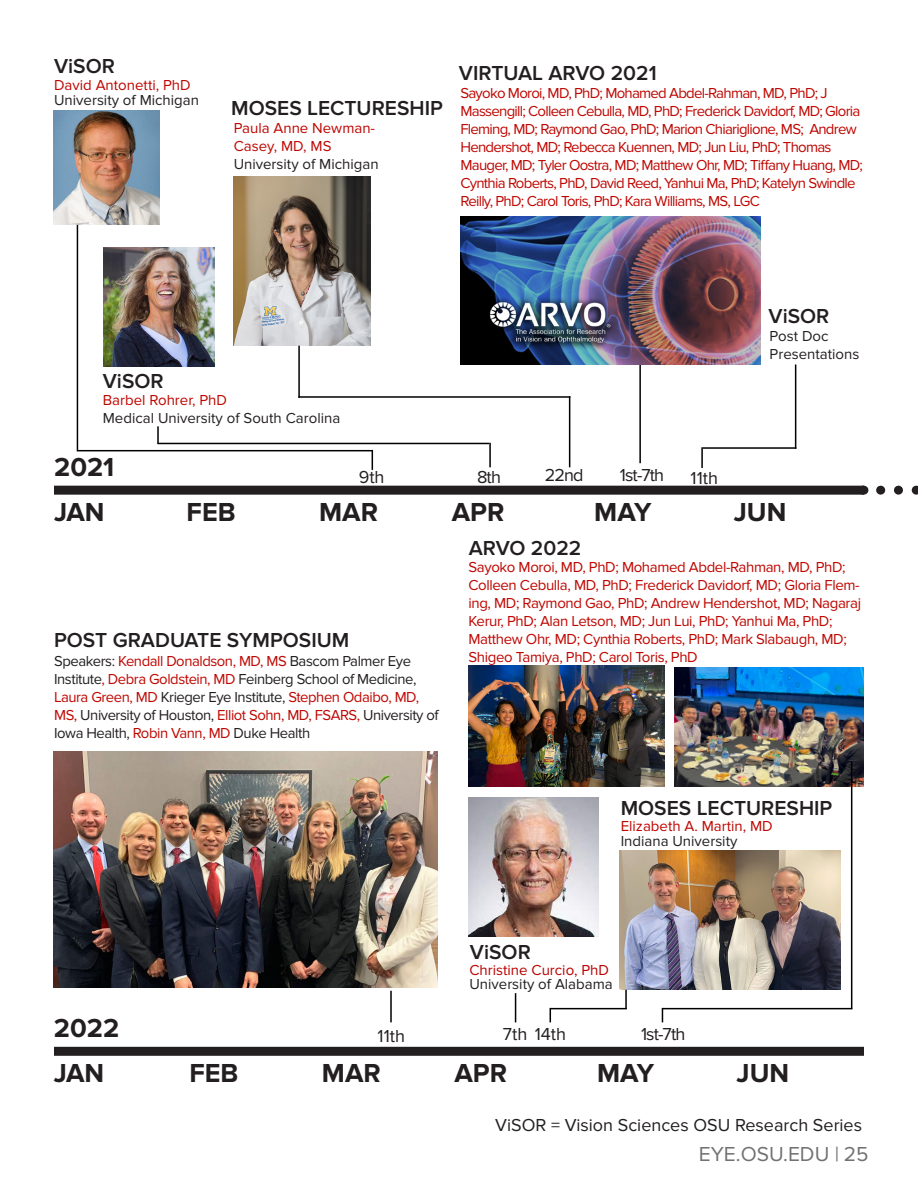
<style>
.page{position:relative;width:918px;height:1188px;background:#fff}
.page>*{position:absolute;margin:0;border:0;box-sizing:border-box;transform-origin:0 0}
.t1{font:700 27px "Proxima Nova";color:#231f20}
.t2{font:600 21px "Proxima Nova";color:#231f20}
.t3{font:21px "Proxima Nova";color:#717271}
.t4{font:18px "Proxima Nova";color:#231f20}
.t5{font:15px/18px "Proxima Nova";letter-spacing:-.05em;color:#bf0600}
.t6{font:15px/18px "Proxima Nova";letter-spacing:-.025em;color:#bf0600}
.t7{font:15px/18px "Proxima Nova";letter-spacing:-.03em;color:#231f20}
.t8{font:15px "Proxima Nova";color:#231f20}
.t9{font:15px/18px "Proxima Nova";color:#bf0600}
.t10{font:15px "Proxima Nova";color:#b00}
.s1{color:#bf0600}
</style>
<div class="page">
<div style="left:54px;top:486px;width:810px;height:9px;background:#231f20"></div>
<img style="left:234px;top:176px;width:136px;height:170px">
<div style="left:54px;top:1047px;width:810px;height:9px;background:#231f20"></div>
<svg style="left:515px;top:993px;width:1px;height:29px"></svg>
<img style="left:54px;top:752px;width:384px;height:236px">
<hr style="left:390px;top:991px;width:2px;height:31px;background:#000">
<img style="left:620px;top:850px;width:220px;height:140px">
<svg style="left:625px;top:990px;width:2px;height:18px"></svg>
<img style="left:461px;top:216px;width:300px;height:148px">
<hr style="left:639px;top:365px;width:2px;height:98px;background:#000">
<hr style="left:489px;top:443px;width:2px;height:24px;background:#000">
<hr style="left:701px;top:447px;width:2px;height:21px;background:#000">
<hr style="left:703px;top:447px;width:93px;height:2px;background:#000">
<hr style="left:795px;top:364px;width:1px;height:85px;background:#000">
<svg style="left:550px;top:1008px;width:1px;height:14px"></svg>
<hr style="left:551px;top:1008px;width:76px;height:1px;background:#000">
<svg style="left:372px;top:450px;width:1px;height:20px"></svg>
<hr style="left:77px;top:224px;width:1px;height:226px;background:#000">
<hr style="left:77px;top:450px;width:295px;height:1px;background:#000">
<img style="left:468px;top:666px;width:197px;height:121px">
<img style="left:675px;top:668px;width:188px;height:119px">
<hr style="left:851px;top:762px;width:1px;height:247px;background:#000">
<svg style="left:662px;top:1008px;width:1px;height:14px"></svg>
<hr style="left:663px;top:1008px;width:189px;height:1px;background:#000">
<img style="left:468px;top:797px;width:130px;height:140px">
<img style="left:103px;top:248px;width:111px;height:119px">
<img style="left:54px;top:111px;width:105px;height:113px">
<hr style="left:158px;top:443px;width:331px;height:1px;background:#000">
<svg style="left:157px;top:426px;width:2px;height:18px"></svg>
<hr style="left:569px;top:396px;width:1px;height:71px;background:#000">
<hr style="left:298px;top:396px;width:272px;height:2px;background:#000">
<hr style="left:298px;top:346px;width:2px;height:52px;background:#000">
<svg style="left:881px;top:486px;width:37px;height:9px"></svg>
<p class="t2" style="left:54px;top:54px;width:62px">ViSOR</p>
<p class="t9" style="left:54px;top:77px;width:138px">David Antonetti, PhD</p>
<p class="t8" style="left:54px;top:92px;width:146px">University of Michigan</p>
<p class="t2" style="left:231px;top:96px;width:213px">MOSES LECTURESHIP</p>
<p class="t9" style="left:234px;top:119px;width:143px">Paula Anne Newman-<br>Casey, MD, MS</p>
<p class="t8" style="left:234px;top:155px;width:146px">University of Michigan</p>
<p class="t2" style="left:459px;top:61px;width:199px">VIRTUAL ARVO 2021</p>
<p class="t5" style="left:460px;top:84px;width:404px">Sayoko Moroi, MD, PhD; Mohamed Abdel-Rahman, MD, PhD; J Massengill; Colleen Cebulla, MD, PhD; Frederick Davidorf, MD; Gloria Fleming, MD; Raymond Gao, PhD; Marion Chiariglione, MS; Andrew Hendershot, MD; Rebecca Kuennen, MD; Jun Liu, PhD; Thomas Mauger, MD; Tyler Oostra, MD; Matthew Ohr, MD; Tiffany Huang, MD; Cynthia Roberts, PhD, David Reed, Yanhui Ma, PhD; Katelyn Swindle Reilly, PhD; Carol Toris, PhD; Kara Williams, MS, LGC</p>
<p class="t2" style="left:103px;top:369px;width:62px">ViSOR</p>
<p class="t9" style="left:103px;top:391px;width:126px">Barbel Rohrer, PhD</p>
<p class="t8" style="left:103px;top:409px;width:239px">Medical University of South Carolina</p>
<p class="t2" style="left:769px;top:304px;width:62px">ViSOR</p>
<p class="t7" style="left:770px;top:327px;width:60px">Post Doc</p>
<p class="t8" style="left:770px;top:345px;width:91px">Presentations</p>
<p class="t1" style="left:54px;top:452px;width:62px">2021</p>
<p class="t4" style="left:359px;top:467px;width:27px">9th</p>
<p class="t4" style="left:477px;top:467px;width:25px">8th</p>
<p class="t4" style="left:545px;top:465px;width:40px">22nd</p>
<p class="t4" style="left:620px;top:465px;width:46px">1st-7th</p>
<p class="t4" style="left:691px;top:467px;width:29px">11th</p>
<p class="t1" style="left:54px;top:496px;width:52px">JAN</p>
<p class="t1" style="left:187px;top:496px;width:51px">FEB</p>
<p class="t1" style="left:319px;top:496px;width:60px">MAR</p>
<p class="t1" style="left:452px;top:496px;width:54px">APR</p>
<p class="t1" style="left:594px;top:496px;width:59px">MAY</p>
<p class="t1" style="left:734px;top:496px;width:54px">JUN</p>
<p class="t2" style="left:54px;top:628px;width:297px">POST GRADUATE SYMPOSIUM</p>
<p class="t7" style="left:54px;top:652px;width:386px">Speakers: <span class="s1">Kendall Donaldson, MD, MS</span> Bascom Palmer Eye Institute<span class="s1">, Debra Goldstein, MD</span> Feinberg School of Medicine, <span class="s1">Laura Green, MD</span> Krieger Eye Institute, <span class="s1">Stephen Odaibo, MD, MS,</span> University of Houston, <span class="s1">Elliot Sohn, MD, FSARS,</span> University of Iowa Health, <span class="s1">Robin Vann, MD</span> Duke Health</p>
<p class="t2" style="left:469px;top:536px;width:114px">ARVO 2022</p>
<p class="t6" style="left:468px;top:558px;width:394px">Sayoko Moroi, MD, PhD; Mohamed Abdel-Rahman, MD, PhD; Colleen Cebulla, MD, PhD; Frederick Davidorf, MD; Gloria Flem&shy;ing, MD; Raymond Gao, PhD; Andrew Hendershot, MD; Nagaraj Kerur, PhD; Alan Letson, MD; Jun Lui, PhD; Yanhui Ma, PhD; Matthew Ohr, MD; Cynthia Roberts, PhD; Mark Slabaugh, MD; Shigeo Tamiya, PhD; Carol Toris, PhD</p>
<p class="t2" style="left:621px;top:796px;width:213px">MOSES LECTURESHIP</p>
<p class="t9" style="left:621px;top:817px;width:154px">Elizabeth A. Martin, MD</p>
<p class="t8" style="left:621px;top:832px;width:118px">Indiana University</p>
<p class="t2" style="left:470px;top:940px;width:62px">ViSOR</p>
<p class="t10" style="left:469px;top:962px;width:141px">Christine Curcio, PhD</p>
<p class="t8" style="left:469px;top:975px;width:145px">University of Alabama</p>
<p class="t1" style="left:54px;top:1013px;width:67px">2022</p>
<p class="t1" style="left:54px;top:1058px;width:52px">JAN</p>
<p class="t1" style="left:189px;top:1058px;width:51px">FEB</p>
<p class="t1" style="left:322px;top:1058px;width:60px">MAR</p>
<p class="t1" style="left:454px;top:1058px;width:54px">APR</p>
<p class="t1" style="left:597px;top:1058px;width:59px">MAY</p>
<p class="t1" style="left:737px;top:1058px;width:54px">JUN</p>
<p class="t4" style="left:378px;top:1025px;width:29px">11th</p>
<p class="t4" style="left:503px;top:1024px;width:65px">7th 14th</p>
<p class="t4" style="left:641px;top:1024px;width:46px">1st-7th</p>
<p class="t4" style="left:495px;top:1115px;width:368px">ViSOR = Vision Sciences OSU Research Series</p>
<p class="t3" style="left:699px;top:1142px;width:171px">EYE.OSU.EDU | 25</p>
</div>
